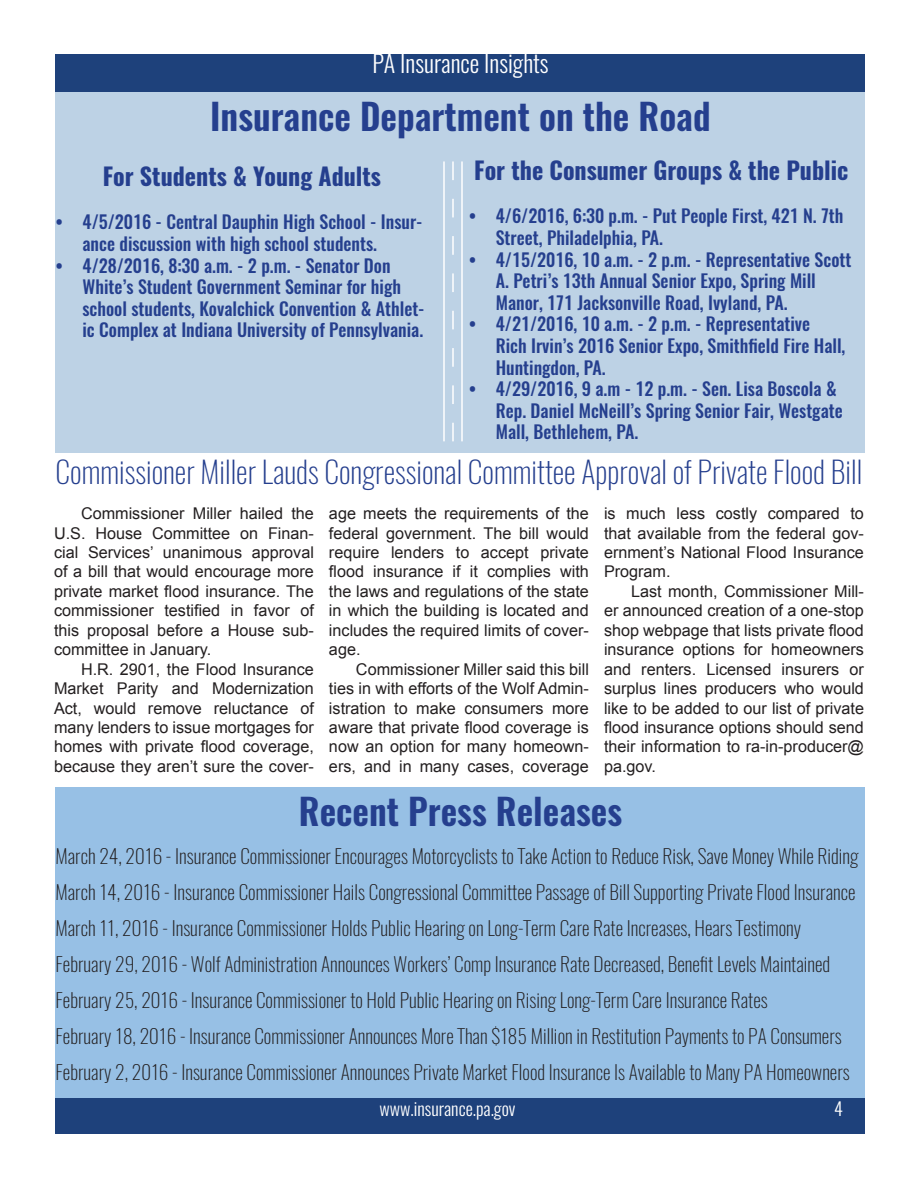
<style>
.page{position:relative;width:918px;height:1188px;background:#fff}
.page>*{position:absolute;margin:0;border:0;box-sizing:border-box;transform-origin:0 0}
.t1{font:600 36px "Oswald";color:#253f8e}
.t2{font:200 30px "Oswald";color:#253f8e}
.t3{font:700 24px "Oswald";color:#253f8e}
.t4{font:300 24px "Oswald";color:#fff}
.t5{font:200 19.5px "Oswald";color:#231f20}
.t6{font:500 18px/21.6px "Oswald";color:#253f8e}
.t7{font:300 18px "Oswald";color:#fff}
.t8{font:16.2px/19.5px "Arial";color:#231f20;text-align:justify}
</style>
<div class="page">
<div style="left:56px;top:1098px;width:810px;height:36px;background:#1e417b"></div>
<div style="left:56px;top:54px;width:810px;height:38px;background:#1e417b"></div>
<div style="left:56px;top:838px;width:810px;height:260px;background:#97c0e5"></div>
<div style="left:56px;top:787px;width:810px;height:52px;background:#97c0e5"></div>
<div style="left:56px;top:92px;width:810px;height:52px;background:#bdd2e5"></div>
<div style="left:56px;top:141px;width:810px;height:311px;background:#bdd2e5"></div>
<svg style="left:452px;top:161px;width:2px;height:280px"></svg>
<hr style="left:443px;top:161px;width:2px;height:280px;background:#fff">
<hr style="left:461px;top:161px;width:2px;height:280px;background:#fff">
<p class="t4" style="left:372px;top:47px;width:178px">PA Insurance Insights</p>
<p class="t1" style="left:210px;top:91px;width:502px">Insurance Department on the Road</p>
<p class="t3" style="left:103px;top:160px;width:280px">For Students &amp; Young Adults</p>
<p class="t6" style="left:82px;top:212px;width:342px;text-indent:-27px">• 4/5/2016 - Central Dauphin High School - Insur&shy;ance discussion with high school students.</p>
<p class="t6" style="left:82px;top:255px;width:344px;text-indent:-27px">• 4/28/2016, 8:30 a.m. - 2 p.m. - Senator Don White’s Student Government Seminar for high school students, Kovalchick Convention &amp; Athlet&shy;ic Complex at Indiana University of Pennsylvania.</p>
<p class="t3" style="left:474px;top:154px;width:376px">For the Consumer Groups &amp; the Public</p>
<p class="t6" style="left:496px;top:206px;width:349px;text-indent:-27px">• 4/6/2016, 6:30 p.m. - Put People First, 421 N. 7th<br>Street, Philadelphia, PA.</p>
<p class="t6" style="left:496px;top:249px;width:357px;text-indent:-27px">• 4/15/2016, 10 a.m. - 2 p.m. - Representative Scott<br>A. Petri’s 13th Annual Senior Expo, Spring Mill<br>Manor, 171 Jacksonville Road, Ivyland, PA.</p>
<p class="t6" style="left:496px;top:314px;width:351px;text-indent:-27px">• 4/21/2016, 10 a.m. - 2 p.m. - Representative<br>Rich Irvin’s 2016 Senior Expo, Smithfield Fire Hall,<br>Huntingdon, PA.</p>
<p class="t6" style="left:496px;top:378px;width:348px;text-indent:-27px">• 4/29/2016, 9 a.m - 12 p.m. - Sen. Lisa Boscola &amp;<br>Rep. Daniel McNeill’s Spring Senior Fair, Westgate<br>Mall, Bethlehem, PA.</p>
<p class="t2" style="left:56px;top:452px;width:808px">Commissioner Miller Lauds Congressional Committee Approval of Private Flood Bill</p>
<p class="t8" style="left:54px;top:504px;width:261px;text-indent:27px">Commissioner Miller hailed the U.S. House Committee on Finan&shy;cial Services’ unanimous approval of a bill that would encourage more private market flood insurance. The commissioner testified in favor of this proposal before a House sub&shy;committee in January.</p>
<p class="t8" style="left:54px;top:659px;width:261px;text-indent:27px">H.R. 2901, the Flood Insurance Market Parity and Modernization Act, would remove reluctance of many lenders to issue mortgages for homes with private flood coverage, because they aren’t sure the cover-</p>
<p class="t8" style="left:329px;top:504px;width:261px">age meets the requirements of the federal government. The bill would require lenders to accept private flood insurance if it complies with the laws and regulations of the state in which the building is located and includes the required limits of cover&shy;age.</p>
<p class="t8" style="left:329px;top:659px;width:261px;text-indent:27px">Commissioner Miller said this bill ties in with efforts of the Wolf Admin&shy;istration to make consumers more aware that private flood coverage is now an option for many homeown&shy;ers, and in many cases, coverage</p>
<p class="t8" style="left:604px;top:504px;width:261px">is much less costly compared to that available from the federal gov&shy;ernment’s National Flood Insurance Program.</p>
<p class="t8" style="left:604px;top:582px;width:262px;text-indent:27px">Last month, Commissioner Mill&shy;er announced creation of a one-stop shop webpage that lists private flood insurance options for homeowners and renters. Licensed insurers or surplus lines producers who would like to be added to our list of private flood insurance options should send their information to ra-in-producer@ pa.gov.</p>
<p class="t1" style="left:299px;top:786px;width:325px">Recent Press Releases</p>
<p class="t5" style="left:56px;top:843px;width:805px">March 24, 2016 - Insurance Commissioner Encourages Motorcyclists to Take Action to Reduce Risk, Save Money While Riding</p>
<p class="t5" style="left:56px;top:879px;width:801px">March 14, 2016 - Insurance Commissioner Hails Congressional Committee Passage of Bill Supporting Private Flood Insurance</p>
<p class="t5" style="left:56px;top:915px;width:747px">March 11, 2016 - Insurance Commissioner Holds Public Hearing on Long-Term Care Rate Increases, Hears Testimony</p>
<p class="t5" style="left:56px;top:951px;width:776px">February 29, 2016 - Wolf Administration Announces Workers’ Comp Insurance Rate Decreased, Benefit Levels Maintained</p>
<p class="t5" style="left:56px;top:987px;width:714px">February 25, 2016 - Insurance Commissioner to Hold Public Hearing on Rising Long-Term Care Insurance Rates</p>
<p class="t5" style="left:56px;top:1023px;width:788px">February 18, 2016 - Insurance Commissioner Announces More Than $185 Million in Restitution Payments to PA Consumers</p>
<p class="t5" style="left:56px;top:1059px;width:796px">February 2, 2016 - Insurance Commissioner Announces Private Market Flood Insurance Is Available to Many PA Homeowners</p>
<p class="t7" style="left:380px;top:1097px;width:138px">www.insurance.pa.gov</p>
<p class="t7" style="left:834px;top:1097px;width:10px">4</p>
</div>
